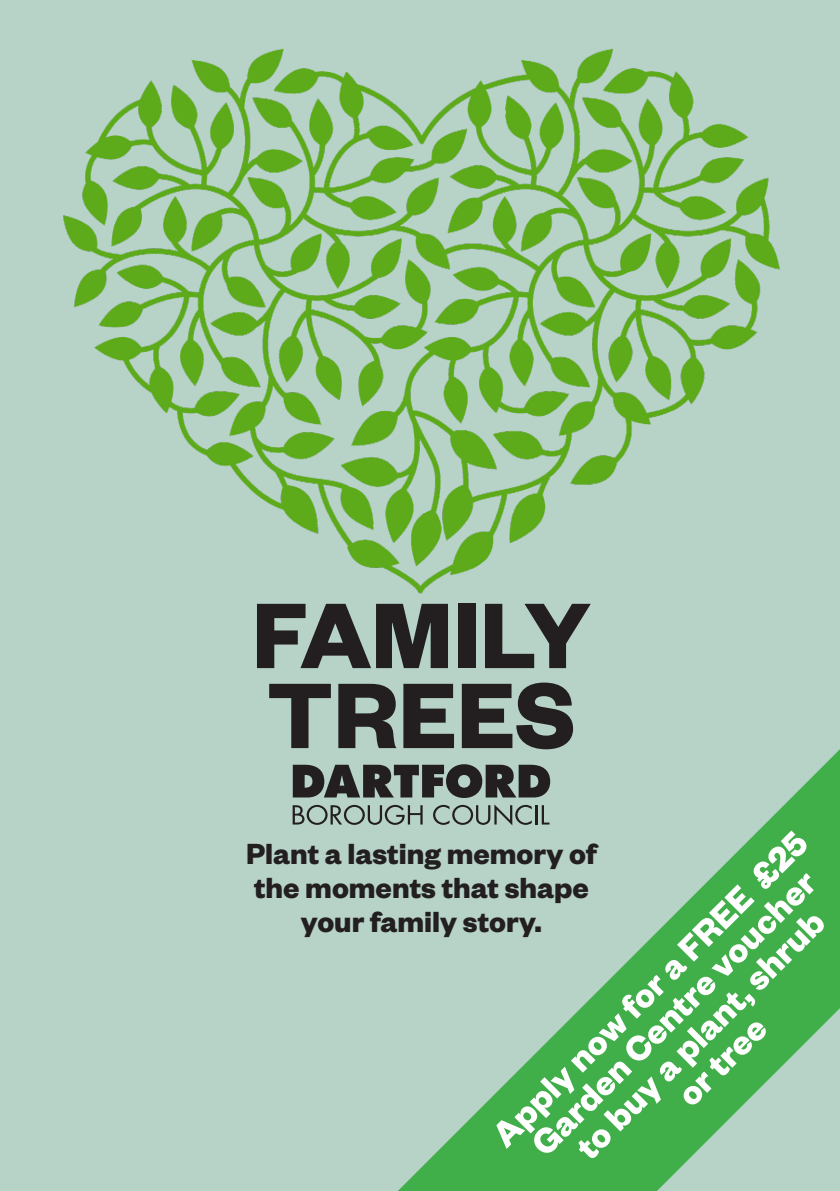
<style>
.page{position:relative;width:840px;height:1191px;background:#fff}
.page>*{position:absolute;margin:0;border:0;box-sizing:border-box;transform-origin:0 0}
.t1{font:700 102px/80px "Founders Grotesk";color:#231f20}
.t2{font:700 38px/34px "Founders Grotesk";color:#fff;text-align:center}
.t3{font:700 32px/34px "Founders Grotesk";color:#231f20;text-align:center}
</style>
<div class="page">
<div style="left:0;top:0;width:839px;height:1191px;background:#b7d3c8"></div>
<img style="left:63px;top:49px;width:717px;height:545px">
<svg style="left:292px;top:764px;width:105px;height:34px"></svg>
<svg style="left:292px;top:805px;width:105px;height:20px"></svg>
<svg style="left:397px;top:750px;width:442px;height:441px"></svg>
<p class="t1" style="left:252px;top:590px;width:340px">FAMILY<br>TREES</p>
<p class="t2" style="left:484px;top:1127px;width:430px;rotate:-45deg">Apply now for a FREE £25<br>Garden Centre voucher to buy a plant, shrub<br>or tree</p>
<p class="t3" style="left:246px;top:835px;width:351px">Plant a lasting memory of the moments that shape your family story.</p>
</div>
